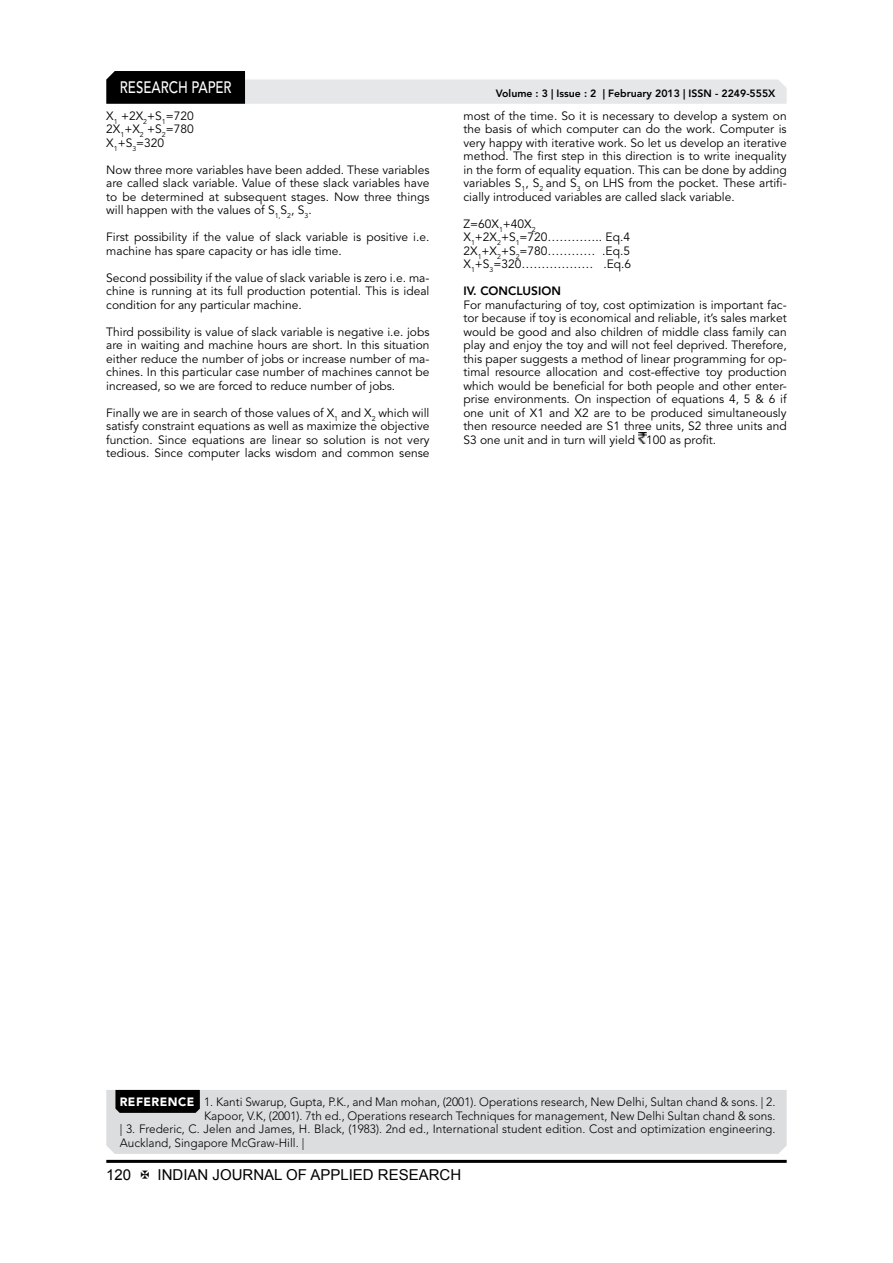
<style>
.page{position:relative;width:893px;height:1263px;background:#fff}
.page>*{position:absolute;margin:0;border:0;box-sizing:border-box;transform-origin:0 0}
.t1{font:500 16.5px "Avenir LT Std";color:#fff;scale:.8 1}
.t2{font:15px "Arial";color:#000}
.t3{font:12px/13.5px "Avenir LT Std";color:#000;text-align:justify}
.t4{font:300 12px "Avenir LT Std";color:#000}
.t5{font:800 12px "Avenir LT Std";color:#000}
.t6{font:800 10.5px "Avenir LT Std";color:#000}
.s1{font-weight:900;color:#fff}
</style>
<div class="page">
<hr style="left:106px;top:1160px;width:681px;height:3px;background:#000">
<svg style="left:106px;top:71px;width:681px;height:33px"></svg>
<svg style="left:638px;top:433px;width:8px;height:11px"></svg>
<div style="left:106px;top:1090px;width:681px;height:64px;background:#dcddde"></div>
<h1 class="t1" style="left:120px;top:78px;width:139px">RESEARCH PAPER</h1>
<p class="t3" style="left:106px;top:109px;width:89px">X<sub>1</sub> +2X<sub>2</sub>+S<sub>1</sub>=720<br>2X<sub>1</sub>+X<sub>2</sub> +S<sub>2</sub>=780<br>X<sub>1</sub>+S<sub>3</sub>=320</p>
<p class="t3" style="left:106px;top:163px;width:325px">Now three more variables have been added. These variables are called slack variable. Value of these slack variables have to be determined at subsequent stages. Now three things will happen with the values of S<sub>1,</sub>S<sub>2</sub>, S<sub>3</sub>.</p>
<p class="t3" style="left:106px;top:231px;width:325px">First possibility if the value of slack variable is positive i.e. machine has spare capacity or has idle time.</p>
<p class="t3" style="left:106px;top:271px;width:325px">Second possibility if the value of slack variable is zero i.e. ma&shy;chine is running at its full production potential. This is ideal condition for any particular machine.</p>
<p class="t3" style="left:106px;top:325px;width:325px">Third possibility is value of slack variable is negative i.e. jobs are in waiting and machine hours are short. In this situation either reduce the number of jobs or increase number of ma&shy;chines. In this particular case number of machines cannot be increased, so we are forced to reduce number of jobs.</p>
<p class="t3" style="left:106px;top:406px;width:325px">Finally we are in search of those values of X<sub>1</sub> and X<sub>2</sub> which will satisfy constraint equations as well as maximize the objective function. Since equations are linear so solution is not very tedious. Since computer lacks wisdom and common sense</p>
<p class="t6" style="left:496px;top:87px;width:281px">Volume : 3 | Issue : 2 | February 2013 | ISSN - 2249-555X</p>
<p class="t3" style="left:463px;top:109px;width:325px">most of the time. So it is necessary to develop a system on the basis of which computer can do the work. Computer is very happy with iterative work. So let us develop an iterative method. The first step in this direction is to write inequality in the form of equality equation. This can be done by adding variables S<sub>1</sub>, S<sub>2</sub> and S<sub>3</sub> on LHS from the pocket. These artifi&shy;cially introduced variables are called slack variable.</p>
<p class="t3" style="left:463px;top:217px;width:169px;text-align:left">Z=60X<sub>1</sub>+40X<sub>2<br></sub>X<sub>1</sub>+2X<sub>2</sub>+S<sub>1</sub>=720………….. Eq.4<br>2X<sub>1</sub>+X<sub>2</sub>+S<sub>2</sub>=780………… .Eq.5<br>X<sub>1</sub>+S<sub>3</sub>=320……………… .Eq.6</p>
<p class="t5" style="left:463px;top:284px;width:99px">IV. CONCLUSION</p>
<p class="t3" style="left:463px;top:298px;width:325px">For manufacturing of toy, cost optimization is important fac&shy;tor because if toy is economical and reliable, it’s sales market would be good and also children of middle class family can play and enjoy the toy and will not feel deprived. Therefore, this paper suggests a method of linear programming for op&shy;timal resource allocation and cost-effective toy production which would be beneficial for both people and other enter&shy;prise environments. On inspection of equations 4, 5 &amp; 6 if one unit of X1 and X2 are to be produced simultaneously then resource needed are S1 three units, S2 three units and S3 one unit and in turn will yield 100 as profit.</p>
<p class="t4" style="left:120px;top:1095px;width:657px"><span class="s1">REFERENCE</span> 1. Kanti Swarup, Gupta, P.K., and Man mohan, (2001). Operations research, New Delhi, Sultan chand &amp; sons. | 2.</p>
<p class="t4" style="left:204px;top:1108px;width:573px">Kapoor, V.K, (2001). 7th ed., Operations research Techniques for management, New Delhi Sultan chand &amp; sons.</p>
<p class="t4" style="left:120px;top:1122px;width:657px">| 3. Frederic, C. Jelen and James, H. Black, (1983). 2nd ed., International student edition. Cost and optimization engineering.</p>
<p class="t4" style="left:120px;top:1135px;width:186px">Auckland, Singapore McGraw-Hill. |</p>
<p class="t2" style="left:106px;top:1164px;width:27px">120</p>
<p class="t2" style="left:158px;top:1164px;width:305px">INDIAN JOURNAL OF APPLIED RESEARCH</p>
</div>
